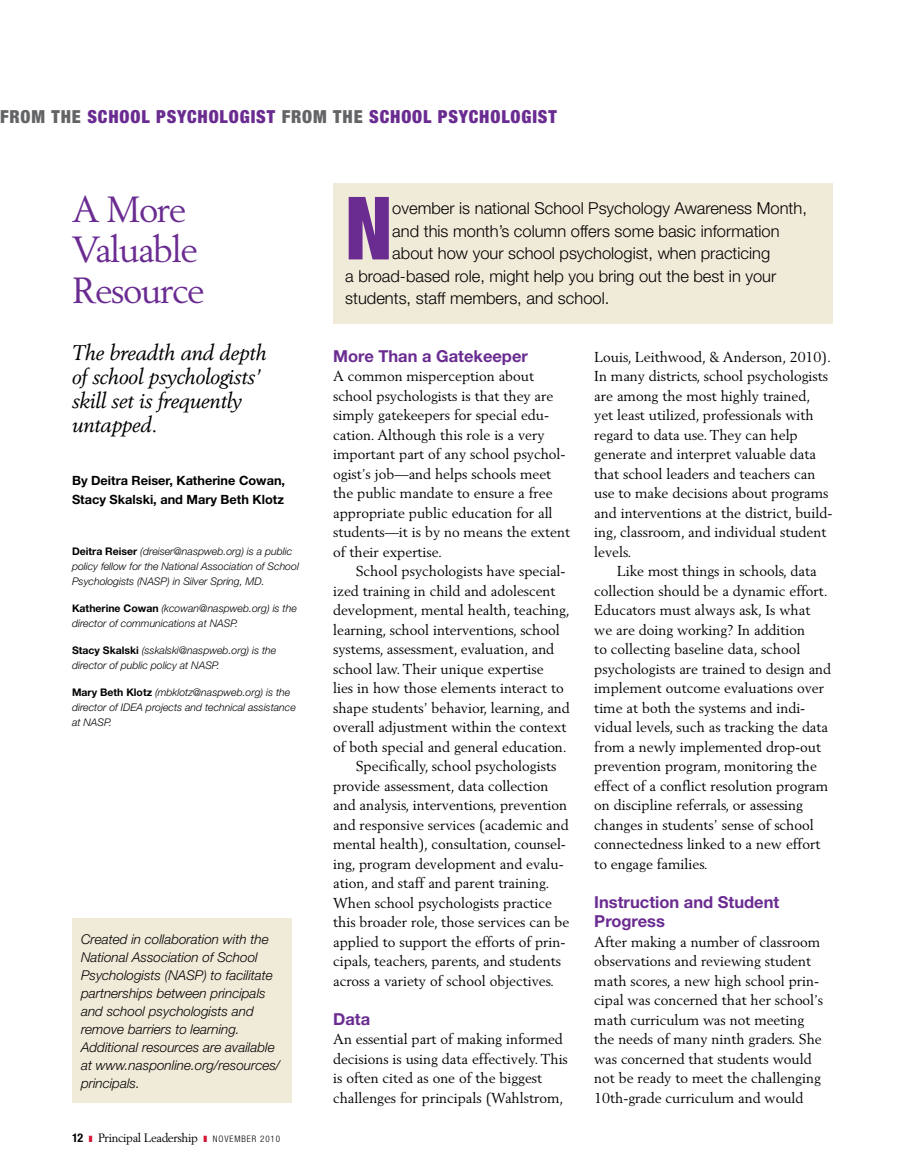
<style>
.page{position:relative;width:905px;height:1175px;background:#fff}
.page>*{position:absolute;margin:0;border:0;box-sizing:border-box;transform-origin:0 0}
.t1{font:900 condensed 87.45px "Helvetica Neue LT";color:#6a2c91;scale:.91 1}
.t2{font:36px/40.5px "Berling LT";letter-spacing:-.04em;color:#6a2c91}
.t3{font:italic 21px/24px "Berling LT";letter-spacing:-.01em;color:#000}
.t4{font:900 condensed 18px "Helvetica Neue LT";letter-spacing:.045em;color:#6a2c91}
.t5{font:300 16.5px "Helvetica Neue LT";color:#000}
.t6{font:700 16.5px/19.5px "Helvetica Neue LT";color:#6a2c91}
.t7{font:14.25px/19.5px "Berling LT";color:#000}
.t8{font:italic 300 13.5px/18px "Helvetica Neue LT";color:#000}
.t9{font:700 12.75px/19.5px "Helvetica Neue LT";color:#000}
.t10{font:12px "Berling LT";letter-spacing:-.03em;color:#000}
.t11{font:italic 300 10.5px/15px "Helvetica Neue LT";color:#000}
.s1{color:#636466}
.s2{font-weight:700;font-style:normal}
.s3{font-family:"Helvetica Neue LT";font-weight:700;font-stretch:condensed}
.s4{font-family:"Helvetica Neue LT";font-weight:300;font-stretch:condensed;font-size:9px}
</style>
<div class="page">
<div style="left:333px;top:183px;width:499px;height:141px;background:#f0ead8"></div>
<div style="left:72px;top:918px;width:219px;height:184px;background:#f0ead8"></div>
<p class="t4" style="left:0;top:105px;width:558px"><span class="s1">FROM THE</span> SCHOOL PSYCHOLOGIST <span class="s1">FROM THE</span> SCHOOL PSYCHOLOGIST</p>
<h2 class="t2" style="left:72px;top:188px;width:134px">A More<br>Valuable<br>Resource</h2>
<h3 class="t3" style="left:72px;top:340px;width:196px">The breadth and depth of school psychologists’ skill set is frequently untapped.</h3>
<p class="t9" style="left:72px;top:470px;width:214px">By Deitra Reiser, Katherine Cowan,<br>Stacy Skalski, and Mary Beth Klotz</p>
<p class="t11" style="left:72px;top:543px;width:228px"><span class="s2">Deitra Reiser</span> (dreiser@naspweb.org) is a public policy fellow for the National Association of School<br>Psychologists (NASP) in Silver Spring, MD.</p>
<p class="t11" style="left:72px;top:600px;width:226px"><span class="s2">Katherine Cowan</span> (kcowan@naspweb.org) is the director of communications at NASP.</p>
<p class="t11" style="left:72px;top:642px;width:206px"><span class="s2">Stacy Skalski</span> (sskalski@naspweb.org) is the director of public policy at NASP.</p>
<p class="t11" style="left:72px;top:684px;width:225px"><span class="s2">Mary Beth Klotz</span> (mbklotz@naspweb.org) is the director of IDEA projects and technical assistance at NASP.</p>
<p class="t8" style="left:81px;top:930px;width:201px">Created in collaboration with the<br>National Association of School<br>Psychologists (NASP) to facilitate partnerships between principals and school psychologists and remove barriers to learning.<br>Additional resources are available at www.nasponline.org/resources/ principals.</p>
<p class="t10" style="left:72px;top:1130px;width:210px"><span class="s3">12</span> Principal Leadership <span class="s4">NOVEMBER 2010</span></p>
<h1 class="t1" style="left:345px;top:174px;width:53px">N</h1>
<p class="t5" style="left:392px;top:198px;width:416px">ovember is national School Psychology Awareness Month,</p>
<p class="t5" style="left:392px;top:221px;width:389px">and this month’s column offers some basic information</p>
<p class="t5" style="left:392px;top:243px;width:379px">about how your school psychologist, when practicing</p>
<p class="t5" style="left:345px;top:266px;width:432px">a broad-based role, might help you bring out the best in your</p>
<p class="t5" style="left:345px;top:288px;width:266px">students, staff members, and school.</p>
<p class="t6" style="left:333px;top:346px;width:196px">More Than a Gatekeeper</p>
<p class="t7" style="left:333px;top:366px;width:238px">A common misperception about school psychologists is that they are simply gatekeepers for special edu&shy;cation. Although this role is a very important part of any school psychol&shy;ogist’s job—and helps schools meet the public mandate to ensure a free appropriate public education for all students—it is by no means the extent of their expertise.</p>
<p class="t7" style="left:356px;top:561px;width:211px">School psychologists have special-</p>
<p class="t7" style="left:333px;top:581px;width:224px">ized training in child and adolescent</p>
<p class="t7" style="left:333px;top:600px;width:238px">development, mental health, teaching,</p>
<p class="t7" style="left:333px;top:619px;width:228px">learning, school interventions, school</p>
<p class="t7" style="left:333px;top:639px;width:222px">systems, assessment, evaluation, and</p>
<p class="t7" style="left:333px;top:658px;width:212px">school law. Their unique expertise</p>
<p class="t7" style="left:333px;top:678px;width:232px">lies in how those elements interact to</p>
<p class="t7" style="left:333px;top:697px;width:238px">shape students’ behavior, learning, and</p>
<p class="t7" style="left:333px;top:717px;width:235px">overall adjustment within the context</p>
<p class="t7" style="left:333px;top:736px;width:235px">of both special and general education.</p>
<p class="t7" style="left:356px;top:756px;width:202px">Specifically, school psychologists</p>
<p class="t7" style="left:333px;top:775px;width:217px">provide assessment, data collection</p>
<p class="t7" style="left:333px;top:795px;width:235px">and analysis, interventions, prevention</p>
<p class="t7" style="left:333px;top:814px;width:237px">and responsive services (academic and</p>
<p class="t7" style="left:333px;top:834px;width:234px">mental health), consultation, counsel-</p>
<p class="t7" style="left:333px;top:853px;width:232px">ing, program development and evalu-</p>
<p class="t7" style="left:333px;top:873px;width:218px">ation, and staff and parent training.</p>
<p class="t7" style="left:333px;top:892px;width:220px">When school psychologists practice</p>
<p class="t7" style="left:333px;top:912px;width:238px">this broader role, those services can be</p>
<p class="t7" style="left:333px;top:931px;width:234px">applied to support the efforts of prin-</p>
<p class="t7" style="left:333px;top:951px;width:229px">cipals, teachers, parents, and students</p>
<p class="t7" style="left:333px;top:970px;width:222px">across a variety of school objectives.</p>
<p class="t6" style="left:333px;top:1009px;width:38px">Data</p>
<p class="t7" style="left:333px;top:1029px;width:236px">An essential part of making informed decisions is using data effectively. This is often cited as one of the biggest challenges for principals (Wahlstrom,</p>
<p class="t7" style="left:594px;top:347px;width:239px">Louis, Leithwood, &amp; Anderson, 2010).<br>In many districts, school psychologists are among the most highly trained, yet least utilized, professionals with regard to data use. They can help generate and interpret valuable data that school leaders and teachers can use to make decisions about programs and interventions at the district, build&shy;ing, classroom, and individual student levels.</p>
<p class="t7" style="left:594px;top:561px;width:238px;text-indent:23px">Like most things in schools, data collection should be a dynamic effort.<br>Educators must always ask, Is what we are doing working? In addition<br>to collecting baseline data, school psychologists are trained to design and implement outcome evaluations over time at both the systems and indi&shy;vidual levels, such as tracking the data from a newly implemented drop-out prevention program, monitoring the effect of a conflict resolution program on discipline referrals, or assessing changes in students’ sense of school connectedness linked to a new effort to engage families.</p>
<p class="t6" style="left:594px;top:892px;width:186px">Instruction and Student<br>Progress</p>
<p class="t7" style="left:594px;top:932px;width:230px">After making a number of classroom observations and reviewing student math scores, a new high school prin&shy;cipal was concerned that her school’s math curriculum was not meeting the needs of many ninth graders. She was concerned that students would not be ready to meet the challenging 10th-grade curriculum and would</p>
</div>
